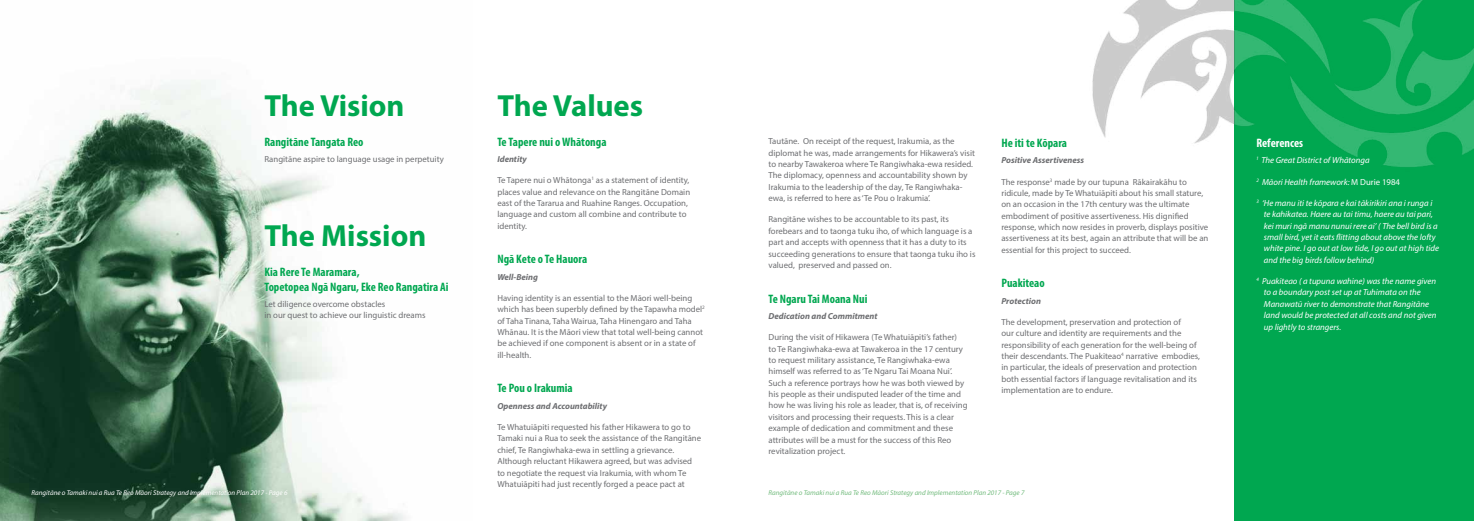
<style>
.page{position:relative;width:1474px;height:521px;background:#fff}
.page>*{position:absolute;margin:0;border:0;box-sizing:border-box;transform-origin:0 0}
.t1{font:700 30.62px "Myriad Pro";color:#00a750}
.t2{font:700 condensed 12.25px/14.7px "Myriad Pro";color:#00a750}
.t3{font:700 condensed 12.25px "Myriad Pro";color:#fff}
.t4{font:8.75px/11.4px "Myriad Pro";color:#6d6e71}
.t5{font:italic 8.75px/11.4px "Myriad Pro";color:#fff}
.t6{font:italic 700 8.75px "Myriad Pro";color:#6d6e71}
.t7{font:italic 7px "Myriad Pro";color:#fff}
.t8{font:italic 7px "Myriad Pro";color:#72bb7d}
.s1{font-style:normal}
</style>
<div class="page">
<div style="left:1234px;top:0;width:239px;height:521px;background:#00a750"></div>
<img style="left:1092px;top:0;width:381px;height:167px">
<img style="left:0;top:80px;width:406px;height:441px">
<h1 class="t1" style="left:264px;top:86px;width:141px">The Vision</h1>
<h2 class="t2" style="left:264px;top:134px;width:101px">Rangitāne Tangata Reo</h2>
<p class="t4" style="left:264px;top:153px;width:181px">Rangitāne aspire to language usage in perpetuity</p>
<h1 class="t1" style="left:497px;top:86px;width:147px">The Values</h1>
<h2 class="t2" style="left:497px;top:134px;width:111px">Te Tapere nui o Whātonga</h2>
<p class="t6" style="left:497px;top:153px;width:31px">Identity</p>
<p class="t4" style="left:497px;top:174px;width:194px">Te Tapere nui o Whātonga<sup>1</sup> as a statement of identity, places value and relevance on the Rangitāne Domain east of the Tararua and Ruahine Ranges. Occupation, language and custom all combine and contribute to identity.</p>
<h2 class="t2" style="left:497px;top:252px;width:91px">Ngā Kete o Te Hauora</h2>
<p class="t6" style="left:497px;top:271px;width:42px">Well-Being</p>
<p class="t4" style="left:497px;top:292px;width:209px">Having identity is an essential to the Māori well-being which has been superbly defined by the Tapawha model<sup>2 </sup>of Taha Tinana, Taha Wairua, Taha Hinengaro and Taha Whānau. It is the Māori view that total well-being cannot be achieved if one component is absent or in a state of ill-health.</p>
<h2 class="t2" style="left:497px;top:381px;width:77px">Te Pou o Irakumia</h2>
<p class="t6" style="left:497px;top:400px;width:111px">Openness and Accountability</p>
<p class="t4" style="left:497px;top:421px;width:205px">Te Whatuiāpiti requested his father Hikawera to go to Tamaki nui a Rua to seek the assistance of the Rangitāne chief, Te Rangiwhaka-ewa in settling a grievance.<br>Although reluctant Hikawera agreed, but was advised to negotiate the request via Irakumia, with whom Te Whatuiāpiti had just recently forged a peace pact at</p>
<p class="t4" style="left:768px;top:135px;width:208px">Tautāne. On receipt of the request, Irakumia, as the diplomat he was, made arrangements for Hikawera’s visit to nearby Tawakeroa where Te Rangiwhaka-ewa resided.<br>The diplomacy, openness and accountability shown by Irakumia to the leadership of the day, Te Rangiwhaka&shy;ewa, is referred to here as ‘Te Pou o Irakumia’.</p>
<p class="t4" style="left:768px;top:214px;width:208px">Rangitāne wishes to be accountable to its past, its forebears and to taonga tuku iho, of which language is a part and accepts with openness that it has a duty to its succeeding generations to ensure that taonga tuku iho is valued, preserved and passed on.</p>
<h2 class="t2" style="left:768px;top:291px;width:101px">Te Ngaru Tai Moana Nui</h2>
<p class="t6" style="left:768px;top:310px;width:110px">Dedication and Commitment</p>
<p class="t4" style="left:768px;top:331px;width:201px">During the visit of Hikawera (Te Whatuiāpiti’s father)<br>to Te Rangiwhaka-ewa at Tawakeroa in the 17 century to request military assistance, Te Rangiwhaka-ewa himself was referred to as ‘Te Ngaru Tai Moana Nui’.<br>Such a reference portrays how he was both viewed by his people as their undisputed leader of the time and how he was living his role as leader, that is, of receiving visitors and processing their requests. This is a clear example of dedication and commitment and these attributes will be a must for the success of this Reo revitalization project.</p>
<h2 class="t2" style="left:1001px;top:135px;width:67px">He iti te Kōpara</h2>
<p class="t6" style="left:1001px;top:155px;width:84px">Positive Assertiveness</p>
<p class="t4" style="left:1001px;top:176px;width:208px">The response<sup>3</sup> made by our tupuna Rākairakāhu to ridicule, made by Te Whatuiāpiti about his small stature, on an occasion in the 17th century was the ultimate embodiment of positive assertiveness. His dignified response, which now resides in proverb, displays positive assertiveness at its best, again an attribute that will be an essential for this project to succeed.</p>
<h2 class="t2" style="left:1001px;top:276px;width:45px">Puakiteao</h2>
<p class="t6" style="left:1001px;top:295px;width:41px">Protection</p>
<p class="t4" style="left:1001px;top:316px;width:200px">The development, preservation and protection of<br>our culture and identity are requirements and the responsibility of each generation for the well-being of their descendants. The Puakiteao<sup>4</sup> narrative embodies, in particular, the ideals of preservation and protection both essential factors if language revitalisation and its implementation are to endure.</p>
<h1 class="t1" style="left:264px;top:216px;width:163px">The Mission</h1>
<h2 class="t2" style="left:264px;top:264px;width:186px">Kia Rere Te Maramara,<br>Topetopea Ngā Ngaru, Eke Reo Rangatira Ai</h2>
<p class="t4" style="left:264px;top:298px;width:163px">Let diligence overcome obstacles<br>in our quest to achieve our linguistic dreams</p>
<p class="t7" style="left:32px;top:488px;width:257px">Rangitāne o Tamaki nui a Rua Te Reo Māori Strategy and Implementation Plan 2017 - Page 6</p>
<p class="t8" style="left:768px;top:488px;width:257px">Rangitāne o Tamaki nui a Rua Te Reo Māori Strategy and Implementation Plan 2017 - Page 7</p>
<h2 class="t3" style="left:1256px;top:135px;width:48px">References</h2>
<p class="t5" style="left:1256px;top:154px;width:115px"><sup>1</sup> The Great District of Whātonga</p>
<p class="t5" style="left:1256px;top:176px;width:145px"><sup>2</sup> Māori Health framework: <span class="s1">M Durie 1984</span></p>
<p class="t5" style="left:1263px;top:197px;width:176px;text-indent:-7px"><sup>3</sup> ‘He manu iti te kōpara e kai tākirikiri ana i runga i te kahikatea. Haere au tai timu, haere au tai pari, kei muri ngā manu nunui rere ai’ ( The bell bird is a small bird, yet it eats flitting about above the lofty white pine. I go out at low tide, I go out at high tide and the big birds follow behind)</p>
<p class="t5" style="left:1263px;top:275px;width:174px;text-indent:-7px"><sup>4</sup> Puakiteao ( a tupuna wahine) was the name given to a boundary post set up at Tuhimata on the Manawatū river to demonstrate that Rangitāne land would be protected at all costs and not given up lightly to strangers.</p>
</div>
